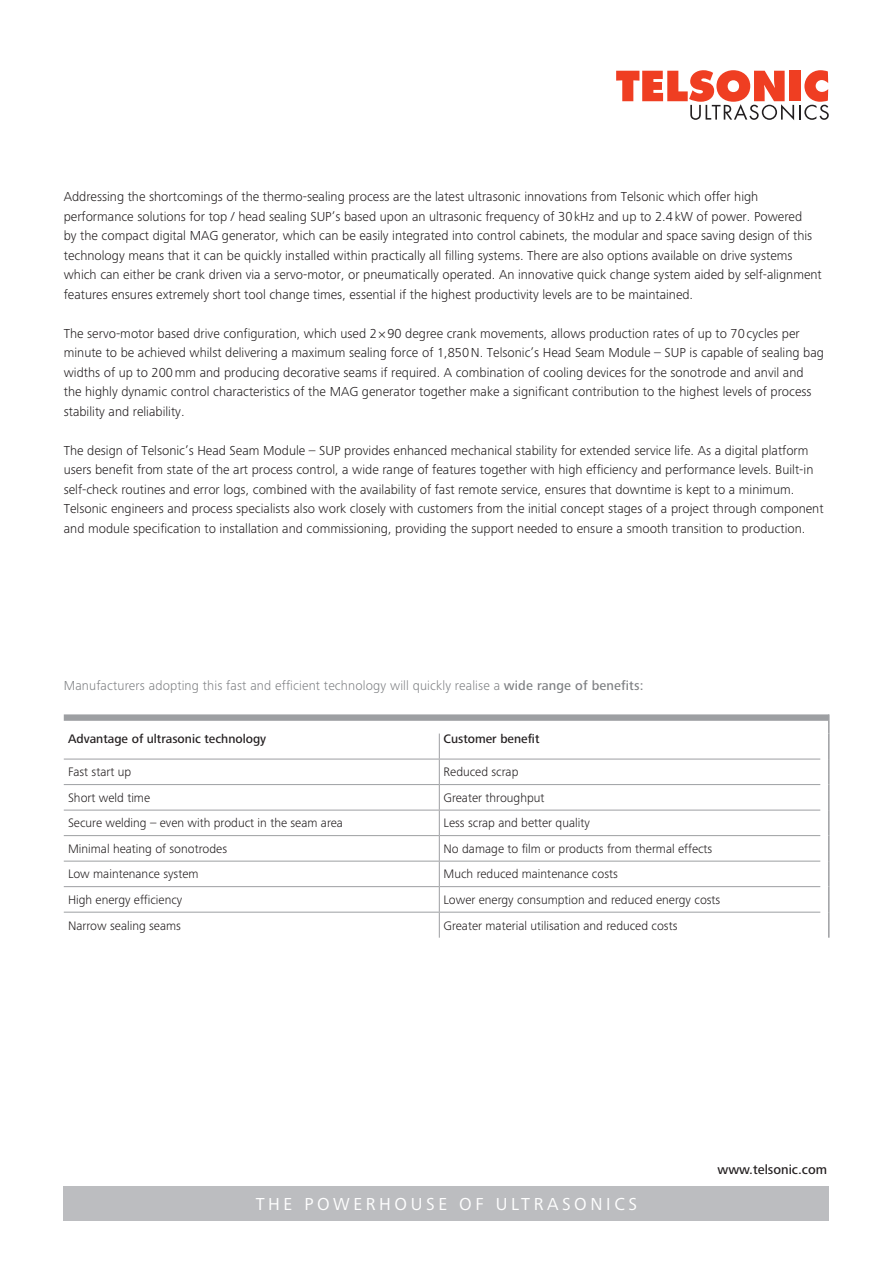
<style>
.page{position:relative;width:893px;height:1263px;background:#fff}
.page>*{position:absolute;margin:0;border:0;box-sizing:border-box;transform-origin:0 0}
.t1{font:18px "Frutiger Next LTW1 G";letter-spacing:.2em;color:#fff}
.Lauftext_9_13pt{font:300 13.5px/19.5px "Frutiger Next LTW1 G";color:#231f20}
.Lead_EN{font:300 13.5px "Frutiger Next LTW1 G";letter-spacing:.01em;color:#808285}
.t2{font:500 13.5px "Frutiger Next LTW1 G";color:#231f20}
.Tabelle_8_5__EN{font:300 12.75px "Frutiger Next LTW1 G";color:#231f20}
.Tabelle_8_5__bold_EN{font:500 12.75px "Frutiger Next LTW1 G";color:#231f20}
.s1{font-weight:500}
</style>
<div class="page">
<svg style="left:616px;top:70px;width:213px;height:50px"></svg>
<div style="left:64px;top:1186px;width:765px;height:34px;background:#bcbdc0"></div>
<svg style="left:64px;top:714px;width:766px;height:224px"></svg>
<hr style="left:64px;top:835px;width:375px;height:1px;background:#9d9fa2">
<hr style="left:439px;top:835px;width:381px;height:1px;background:#9d9fa2">
<hr style="left:64px;top:861px;width:375px;height:1px;background:#9d9fa2">
<hr style="left:439px;top:861px;width:381px;height:1px;background:#9d9fa2">
<hr style="left:64px;top:886px;width:375px;height:1px;background:#9d9fa2">
<hr style="left:439px;top:886px;width:381px;height:1px;background:#9d9fa2">
<hr style="left:64px;top:912px;width:375px;height:1px;background:#9d9fa2">
<hr style="left:439px;top:912px;width:381px;height:1px;background:#9d9fa2">
<p class="Lauftext_9_13pt" style="left:64px;top:187px;width:759px">Addressing the shortcomings of the thermo-sealing process are the latest ultrasonic innovations from Telsonic which offer high performance solutions for top / head sealing SUP’s based upon an ultrasonic frequency of 30kHz and up to 2.4kW of power. Powered<br>by the compact digital MAG generator, which can be easily integrated into control cabinets, the modular and space saving design of this technology means that it can be quickly installed within practically all filling systems. There are also options available on drive systems which can either be crank driven via a servo-motor, or pneumatically operated. An innovative quick change system aided by self-alignment features ensures extremely short tool change times, essential if the highest productivity levels are to be maintained.</p>
<p class="Lauftext_9_13pt" style="left:64px;top:323px;width:762px">The servo-motor based drive configuration, which used 2×90 degree crank movements, allows production rates of up to 70cycles per minute to be achieved whilst delivering a maximum sealing force of 1,850N. Telsonic’s Head Seam Module – SUP is capable of sealing bag widths of up to 200mm and producing decorative seams if required. A combination of cooling devices for the sonotrode and anvil and the highly dynamic control characteristics of the MAG generator together make a significant contribution to the highest levels of process stability and reliability.</p>
<p class="Lauftext_9_13pt" style="left:64px;top:440px;width:761px">The design of Telsonic’s Head Seam Module – SUP provides enhanced mechanical stability for extended service life. As a digital platform users benefit from state of the art process control, a wide range of features together with high efficiency and performance levels. Built-in self-check routines and error logs, combined with the availability of fast remote service, ensures that downtime is kept to a minimum.<br>Telsonic engineers and process specialists also work closely with customers from the initial concept stages of a project through component and module specification to installation and commissioning, providing the support needed to ensure a smooth transition to production.</p>
<p class="Lead_EN" style="left:64px;top:678px;width:581px">Manufacturers adopting this fast and efficient technology will quickly realise a <span class="s1">wide range of benefits:</span></p>
<p class="Tabelle_8_5__bold_EN" style="left:68px;top:731px;width:200px">Advantage of ultrasonic technology</p>
<p class="Tabelle_8_5__bold_EN" style="left:444px;top:731px;width:97px">Customer benefit</p>
<p class="Tabelle_8_5__EN" style="left:68px;top:765px;width:65px">Fast start up</p>
<p class="Tabelle_8_5__EN" style="left:444px;top:765px;width:76px">Reduced scrap</p>
<p class="Tabelle_8_5__EN" style="left:68px;top:790px;width:84px">Short weld time</p>
<p class="Tabelle_8_5__EN" style="left:444px;top:790px;width:102px">Greater throughput</p>
<p class="Tabelle_8_5__EN" style="left:68px;top:816px;width:277px">Secure welding – even with product in the seam area</p>
<p class="Tabelle_8_5__EN" style="left:444px;top:816px;width:148px">Less scrap and better quality</p>
<p class="Tabelle_8_5__EN" style="left:68px;top:841px;width:161px">Minimal heating of sonotrodes</p>
<p class="Tabelle_8_5__EN" style="left:444px;top:841px;width:270px">No damage to film or products from thermal effects</p>
<p class="Tabelle_8_5__EN" style="left:68px;top:867px;width:132px">Low maintenance system</p>
<p class="Tabelle_8_5__EN" style="left:444px;top:867px;width:176px">Much reduced maintenance costs</p>
<p class="Tabelle_8_5__EN" style="left:68px;top:892px;width:116px">High energy efficiency</p>
<p class="Tabelle_8_5__EN" style="left:444px;top:892px;width:278px">Lower energy consumption and reduced energy costs</p>
<p class="Tabelle_8_5__EN" style="left:68px;top:918px;width:114px">Narrow sealing seams</p>
<p class="Tabelle_8_5__EN" style="left:444px;top:918px;width:235px">Greater material utilisation and reduced costs</p>
<h1 class="t1" style="left:256px;top:1194px;width:383px">THE POWERHOUSE OF ULTRASONICS</h1>
<p class="t2" style="left:717px;top:1161px;width:111px">www.telsonic.com</p>
</div>
